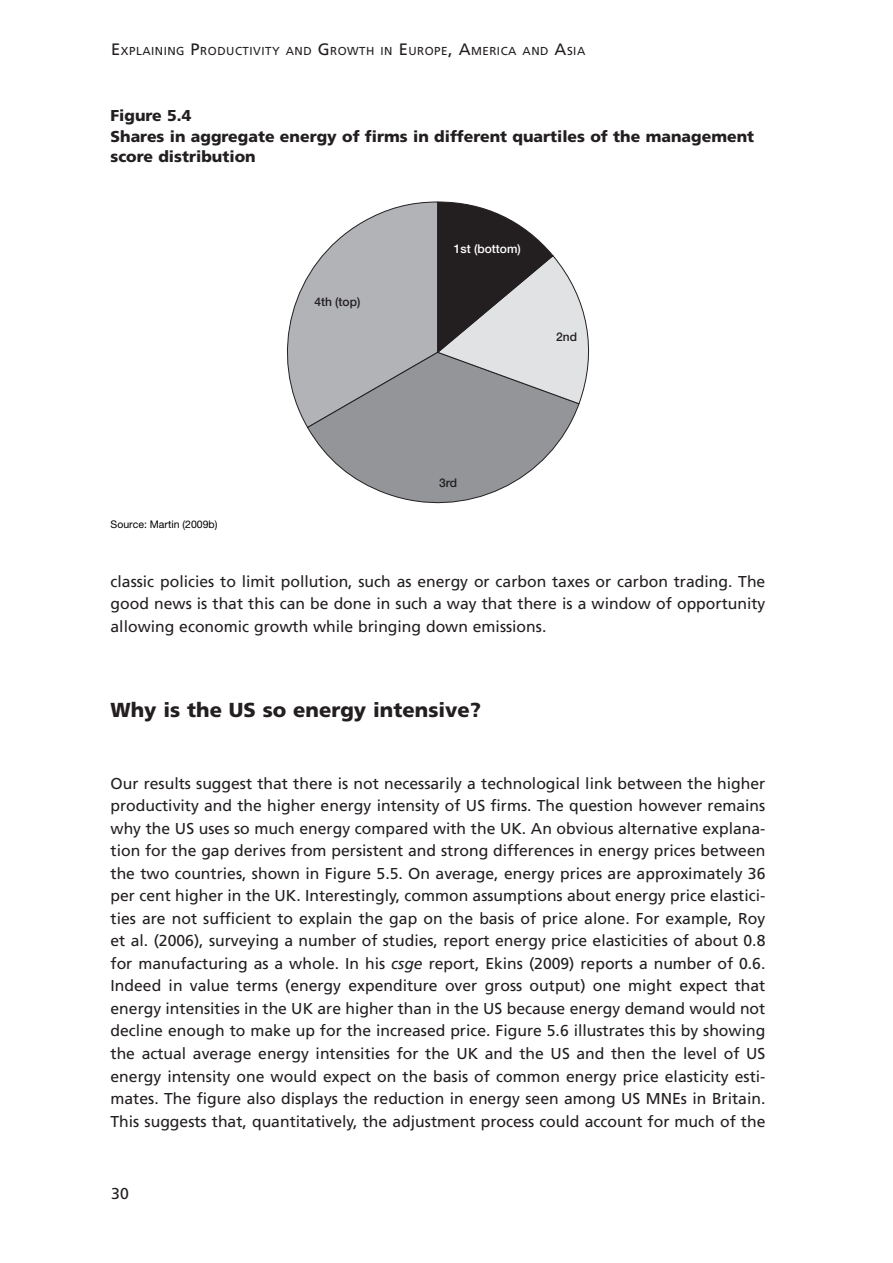
<style>
.page{position:relative;width:893px;height:1263px;background:#fff}
.page>*{position:absolute;margin:0;border:0;box-sizing:border-box;transform-origin:0 0}
.t1{font:900 20.25px "Frutiger LT";color:#231f20}
.t2{font:15.75px/22.5px "Frutiger LT";color:#231f20;text-align:justify}
.t3{font:900 15.75px/20.2px "Frutiger LT";color:#231f20}
.t4{font:500 12px "Helvetica Neue";color:#231f20}
.t5{font:500 12px "Helvetica Neue";color:#fff}
.t6{font:11.55px "Frutiger LT";letter-spacing:.045em;color:#231f20}
.t7{font:10.5px "Helvetica Neue";color:#000}
.s1{font-size:16.5px}
.s2{font-style:italic}
</style>
<div class="page">
<svg style="left:307px;top:428px;width:261px;height:76px"></svg>
<svg style="left:286px;top:202px;width:304px;height:226px"></svg>
<p class="t6" style="left:111px;top:44px;width:476px"><span class="s1">E</span>XPLAINING <span class="s1">P</span>RODUCTIVITY AND <span class="s1">G</span> ROWTH IN <span class="s1">E</span>UROPE<span class="s1">, A</span>ME RICA AND <span class="s1">A</span>SIA</p>
<p class="t3" style="left:111px;top:106px;width:645px">Figure 5.4<br>Shares in aggregate energy of firms in different quartiles of the management score distribution</p>
<p class="t7" style="left:111px;top:518px;width:108px">Source: Martin (2009b)</p>
<p class="t4" style="left:314px;top:294px;width:48px">4th (top)</p>
<p class="t5" style="left:454px;top:241px;width:68px">1st (bottom)</p>
<p class="t4" style="left:556px;top:329px;width:22px">2nd</p>
<p class="t4" style="left:439px;top:476px;width:20px">3rd</p>
<p class="t2" style="left:111px;top:570px;width:656px">classic policies to limit pollution, such as energy or carbon taxes or carbon trading. The good news is that this can be done in such a way that there is a window of opportunity allowing economic growth while bringing down emissions.</p>
<p class="t1" style="left:111px;top:698px;width:372px">Why is the US so energy intensive?</p>
<p class="t2" style="left:111px;top:772px;width:656px">Our results suggest that there is not necessarily a technological link between the higher productivity and the higher energy intensity of US firms. The question however remains why the US uses so much energy compared with the UK. An obvious alternative explana&shy;tion for the gap derives from persistent and strong differences in energy prices between the two countries, shown in Figure 5.5. On average, energy prices are approximately 36 per cent higher in the UK. Interestingly, common assumptions about energy price elastici&shy;ties are not sufficient to explain the gap on the basis of price alone. For example, Roy et al. (2006), surveying a number of studies, report energy price elasticities of about 0.8 for manufacturing as a whole. In his <span class="s2">csge</span> report, Ekins (2009) reports a number of 0.6.<br>Indeed in value terms (energy expenditure over gross output) one might expect that energy intensities in the UK are higher than in the US because energy demand would not decline enough to make up for the increased price. Figure 5.6 illustrates this by showing the actual average energy intensities for the UK and the US and then the level of US energy intensity one would expect on the basis of common energy price elasticity esti&shy;mates. The figure also displays the reduction in energy seen among US MNEs in Britain.<br>This suggests that, quantitatively, the adjustment process could account for much of the</p>
<p class="t2" style="left:111px;top:1182px;width:19px">30</p>
</div>
